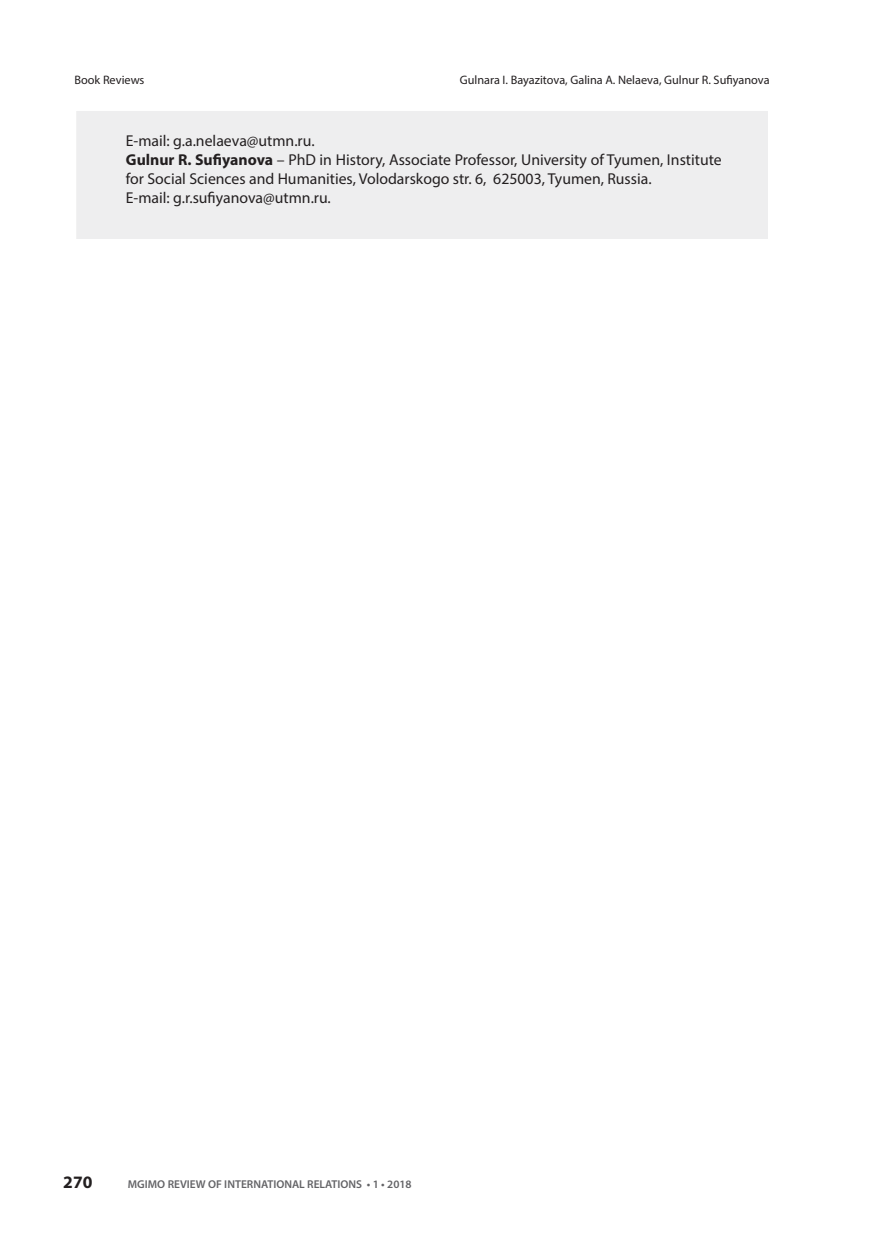
<style>
.page{position:relative;width:874px;height:1241px;background:#fff}
.page>*{position:absolute;margin:0;border:0;box-sizing:border-box;transform-origin:0 0}
.t1{font:700 17.5px "Myriad Pro";color:#231f20}
.t2{font:15.75px/18.9px "Myriad Pro";color:#231f20}
.t3{font:12.25px "Myriad Pro";color:#231f20}
.t4{font:600 11.38px "Myriad Pro";color:#636366}
.s1{font-weight:700}
</style>
<div class="page">
<div style="left:74px;top:109px;width:695px;height:132px;background:#eeeeef;border:2px solid #fff"></div>
<p class="t3" style="left:74px;top:72px;width:71px">Book Reviews</p>
<p class="t3" style="left:459px;top:72px;width:311px">Gulnara I. Bayazitova, Galina A. Nelaeva, Gulnur R. Sufiyanova</p>
<p class="t2" style="left:126px;top:131px;width:190px">E-mail: g.a.nelaeva@utmn.ru.</p>
<p class="t2" style="left:126px;top:150px;width:597px"><span class="s1">Gulnur R. Sufiyanova</span> – PhD in History, Associate Professor, University of Tyumen, Institute for Social Sciences and Humanities, Volodarskogo str. 6, 625003, Tyumen, Russia.</p>
<p class="t2" style="left:126px;top:187px;width:206px">E-mail: g.r.sufiyanova@utmn.ru.</p>
<p class="t1" style="left:63px;top:1170px;width:31px">270</p>
<p class="t4" style="left:128px;top:1176px;width:285px">MGIMO REVIEW OF INTERNATIONAL RELATIONS • 1 • 2018</p>
</div>
